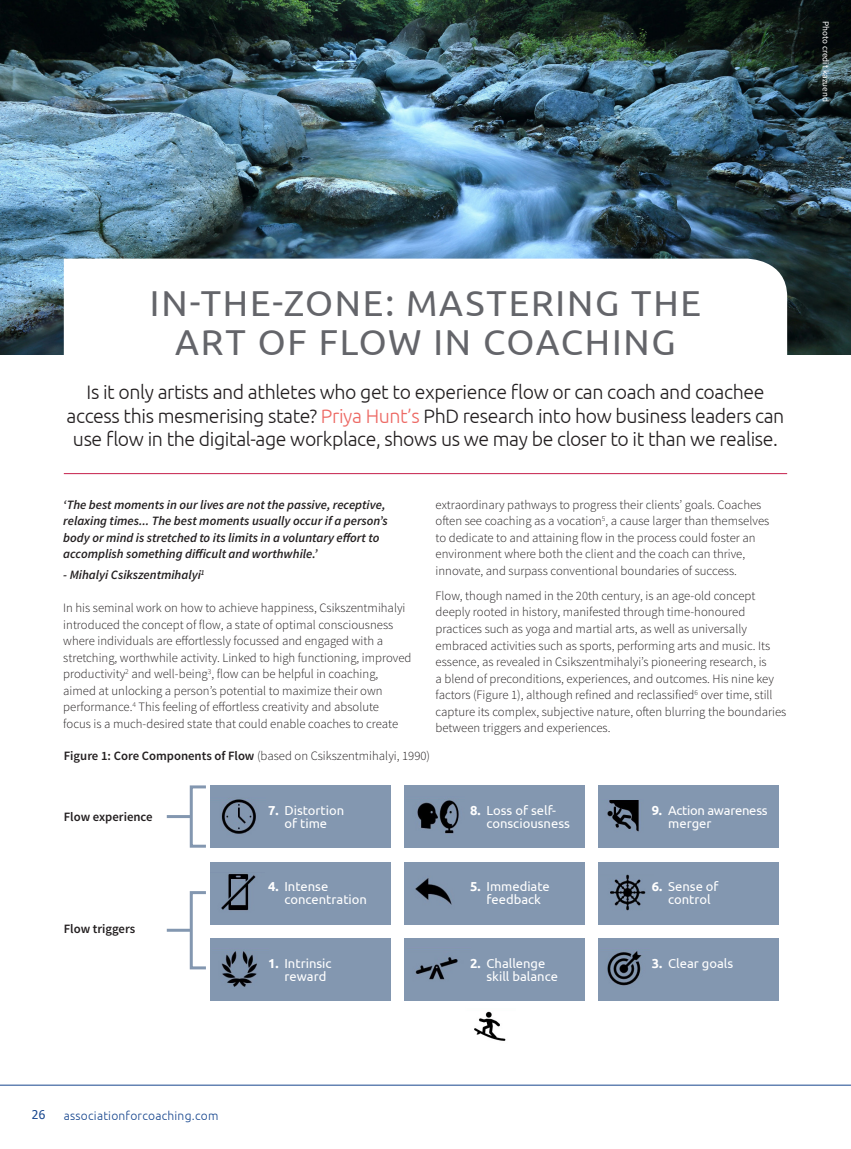
<style>
.page{position:relative;width:851px;height:1149px;background:#fff}
.page>*{position:absolute;margin:0;border:0;box-sizing:border-box;transform-origin:0 0}
.t1{font:36px/39px "Ubuntu";letter-spacing:.05em;color:#64656a;text-align:center}
.t2{font:300 19.5px/23.4px "Ubuntu";letter-spacing:-.02em;color:#231f20;text-align:center}
.t3{font:13.05px/13px "Ubuntu";color:#fff}
.t4{font:13.05px/13px "Ubuntu";letter-spacing:-.02em;color:#fff}
.t5{font:300 12.75px/16.5px "Source Sans Pro";color:#231f20}
.t6{font:italic 600 12.75px/16.5px "Source Sans Pro";color:#231f20}
.t7{font:600 12.75px "Source Sans Pro";color:#231f20}
.t8{font:300 12px "Ubuntu";letter-spacing:.02em;color:#17468e}
.t9{font:12px "Tahoma";color:#17468e}
.t10{font:9px "Source Sans Pro";color:#fff}
.s1{color:#ed6964}
.s2{font-weight:600}
.s3{font-weight:700}
</style>
<div class="page">
<hr style="left:0;top:1084px;width:850px;height:1px;background:#17468e">
<img style="left:0;top:0;width:850px;height:354px">
<svg style="left:64px;top:258px;width:723px;height:217px"></svg>
<hr style="left:64px;top:473px;width:723px;height:1px;background:#c61f4b">
<img style="left:474px;top:1011px;width:32px;height:30px">
<div style="left:210px;top:785px;width:181px;height:62px;background:#8397b0"></div>
<div style="left:597px;top:785px;width:181px;height:62px;background:#8397b0"></div>
<div style="left:404px;top:785px;width:180px;height:62px;background:#8397b0"></div>
<img style="left:221px;top:799px;width:35px;height:35px">
<img style="left:417px;top:800px;width:42px;height:34px">
<img style="left:607px;top:800px;width:32px;height:32px">
<div style="left:210px;top:861px;width:181px;height:62px;background:#8397b0"></div>
<div style="left:597px;top:861px;width:181px;height:62px;background:#8397b0"></div>
<div style="left:404px;top:861px;width:180px;height:62px;background:#8397b0"></div>
<img style="left:221px;top:874px;width:35px;height:37px">
<img style="left:415px;top:878px;width:37px;height:27px">
<img style="left:610px;top:874px;width:36px;height:37px">
<div style="left:210px;top:938px;width:181px;height:62px;background:#8397b0"></div>
<div style="left:597px;top:938px;width:181px;height:62px;background:#8397b0"></div>
<div style="left:404px;top:938px;width:180px;height:62px;background:#8397b0"></div>
<img style="left:221px;top:951px;width:36px;height:36px">
<img style="left:415px;top:957px;width:43px;height:23px">
<img style="left:607px;top:951px;width:35px;height:35px">
<div style="left:190px;top:785px;width:17px;height:62px;border:3px solid #8397b0"></div>
<div style="left:190px;top:890px;width:17px;height:79px;border:3px solid #8397b0"></div>
<hr style="left:167px;top:814px;width:24px;height:3px;background:#8397b0">
<hr style="left:167px;top:928px;width:24px;height:3px;background:#8397b0">
<p class="t10" style="left:831px;top:21px;width:82px;rotate:90deg">Photo credit kazuend</p>
<p class="t1" style="left:150px;top:282px;width:552px">IN-THE-ZONE: MASTERING THE<br>ART OF FLOW IN COACHING</p>
<p class="t2" style="left:67px;top:380px;width:719px">Is it only artists and athletes who get to experience flow or can coach and coachee access this mesmerising state? <span class="s1">Priya Hunt’s</span> PhD research into how business leaders can use flow in the digital-age workplace, shows us we may be closer to it than we realise.</p>
<p class="t6" style="left:63px;top:496px;width:326px">‘The best moments in our lives are not the passive, receptive, relaxing times... The best moments usually occur if a person’s body or mind is stretched to its limits in a voluntary effort to accomplish something difficult and worthwhile.’</p>
<p class="t6" style="left:63px;top:566px;width:143px">- Mihalyi Csikszentmihalyi<sup>1</sup></p>
<p class="t5" style="left:63px;top:599px;width:350px">In his seminal work on how to achieve happiness, Csikszentmihalyi introduced the concept of flow, a state of optimal consciousness where individuals are effortlessly focussed and engaged with a stretching, worthwhile activity. Linked to high functioning, improved productivity<sup>2</sup> and well-being<sup>3</sup>, flow can be helpful in coaching, aimed at unlocking a person’s potential to maximize their own performance.<sup>4</sup> This feeling of effortless creativity and absolute<br>focus is a much-desired state that could enable coaches to create</p>
<p class="t5" style="left:435px;top:496px;width:335px">extraordinary pathways to progress their clients’ goals. Coaches often see coaching as a vocation<sup>5</sup>, a cause larger than themselves to dedicate to and attaining flow in the process could foster an environment where both the client and the coach can thrive, innovate, and surpass conventional boundaries of success.</p>
<p class="t5" style="left:435px;top:587px;width:352px">Flow, though named in the 20th century, is an age-old concept deeply rooted in history, manifested through time-honoured practices such as yoga and martial arts, as well as universally embraced activities such as sports, performing arts and music. Its essence, as revealed in Csikszentmihalyi’s pioneering research, is<br>a blend of preconditions, experiences, and outcomes. His nine key factors (Figure 1), although refined and reclassified<sup>6</sup> over time, still capture its complex, subjective nature, often blurring the boundaries between triggers and experiences.</p>
<p class="t5" style="left:64px;top:747px;width:368px"><span class="s2">Figure 1: Core Components of Flow</span> (based on Csikszentmihalyi, 1990)</p>
<p class="t7" style="left:64px;top:808px;width:90px">Flow experience</p>
<p class="t7" style="left:64px;top:920px;width:73px">Flow triggers</p>
<p class="t3" style="left:268px;top:802px;width:78px;text-align:center"><span class="s3">7.</span> Distortion of time</p>
<p class="t3" style="left:486px;top:802px;width:85px;text-indent:-16px"><span class="s3">8.</span> Loss of self&shy;consciousness</p>
<p class="t4" style="left:668px;top:802px;width:101px;text-indent:-16px"><span class="s3">9.</span> Action awareness merger</p>
<p class="t3" style="left:284px;top:878px;width:84px;text-indent:-16px"><span class="s3">4.</span> Intense concentration</p>
<p class="t3" style="left:470px;top:878px;width:81px;text-align:center"><span class="s3">5.</span> Immediate feedback</p>
<p class="t3" style="left:668px;top:878px;width:52px;text-indent:-16px"><span class="s3">6.</span> Sense of control</p>
<p class="t3" style="left:284px;top:955px;width:49px;text-indent:-16px"><span class="s3">1.</span> Intrinsic reward</p>
<p class="t3" style="left:486px;top:955px;width:73px;text-indent:-16px"><span class="s3">2.</span> Challenge skill balance</p>
<p class="t3" style="left:651px;top:955px;width:83px"><span class="s3">3.</span> Clear goals</p>
<p class="t9" style="left:32px;top:1106px;width:15px">26</p>
<p class="t8" style="left:64px;top:1108px;width:156px">associationforcoaching.com</p>
</div>
